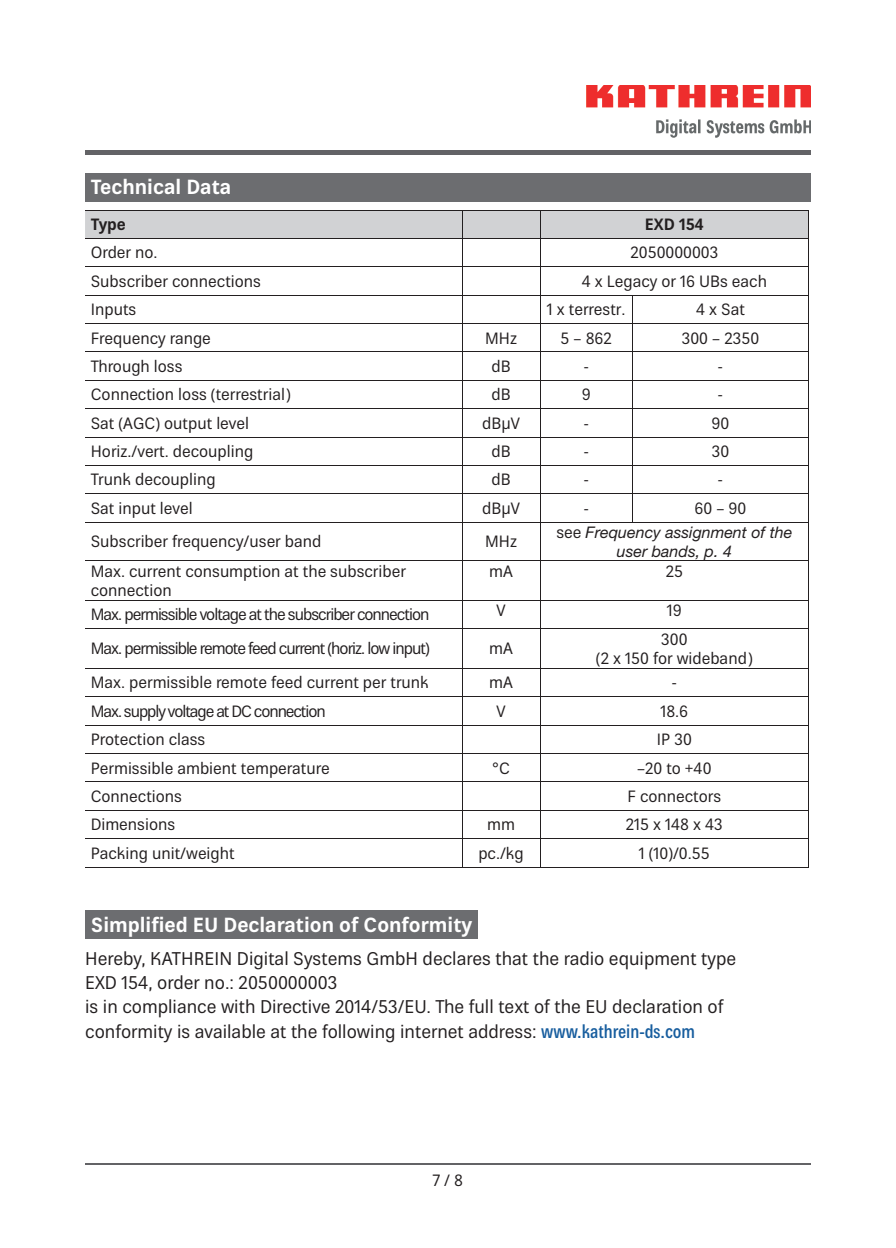
<style>
.page{position:relative;width:896px;height:1248px;background:#fff}
.page>*{position:absolute;margin:0;border:0;box-sizing:border-box;transform-origin:0 0}
.t1{font:700 20px "Kathrein 75";color:#fff}
.t2{font:18px/24px "Kathrein 55";color:#231f20}
.t3{font:16px/19.2px "Kathrein 55";color:#231f20}
.t4{font:16px "Kathrein 55";letter-spacing:-.06em;color:#231f20}
.t5{font:italic 16px/19.2px "Helvetica Neue LT Std";color:#231f20;text-align:center}
.t6{font:16px "Kathrein 55";letter-spacing:-.065em;color:#231f20}
.t7{font:700 16px "Kathrein 75";color:#231f20}
.s1{font-family:"Kathrein 55";font-style:normal}
.s2{font-family:"Kathrein 67";font-weight:500;font-stretch:condensed;color:#175d9e}
</style>
<div class="page">
<hr style="left:85px;top:1162px;width:726px;height:2px;background:#636366">
<hr style="left:85px;top:151px;width:725px;height:4px;background:#636366">
<img style="left:587px;top:85px;width:224px;height:52px">
<hr style="left:808px;top:522px;width:1px;height:38px;background:#231f20">
<hr style="left:808px;top:561px;width:1px;height:39px;background:#231f20">
<svg style="left:808px;top:601px;width:1px;height:27px"></svg>
<hr style="left:808px;top:629px;width:1px;height:39px;background:#231f20">
<svg style="left:808px;top:669px;width:1px;height:197px"></svg>
<hr style="left:85px;top:522px;width:377px;height:1px;background:#231f20">
<hr style="left:85px;top:560px;width:377px;height:1px;background:#231f20">
<hr style="left:85px;top:600px;width:377px;height:1px;background:#231f20">
<hr style="left:85px;top:628px;width:377px;height:1px;background:#231f20">
<hr style="left:85px;top:668px;width:377px;height:1px;background:#231f20">
<hr style="left:85px;top:696px;width:377px;height:1px;background:#231f20">
<hr style="left:85px;top:725px;width:377px;height:1px;background:#231f20">
<hr style="left:85px;top:753px;width:377px;height:1px;background:#231f20">
<hr style="left:85px;top:781px;width:377px;height:1px;background:#231f20">
<hr style="left:85px;top:810px;width:377px;height:1px;background:#231f20">
<hr style="left:85px;top:838px;width:377px;height:1px;background:#231f20">
<hr style="left:85px;top:866px;width:377px;height:1px;background:#231f20">
<hr style="left:462px;top:522px;width:78px;height:1px;background:#231f20">
<hr style="left:462px;top:522px;width:1px;height:38px;background:#231f20">
<hr style="left:462px;top:560px;width:78px;height:1px;background:#231f20">
<hr style="left:462px;top:561px;width:1px;height:39px;background:#231f20">
<hr style="left:462px;top:600px;width:78px;height:1px;background:#231f20">
<svg style="left:462px;top:601px;width:1px;height:27px"></svg>
<hr style="left:462px;top:628px;width:78px;height:1px;background:#231f20">
<hr style="left:462px;top:629px;width:1px;height:39px;background:#231f20">
<hr style="left:462px;top:668px;width:78px;height:1px;background:#231f20">
<hr style="left:462px;top:696px;width:78px;height:1px;background:#231f20">
<hr style="left:462px;top:725px;width:78px;height:1px;background:#231f20">
<hr style="left:462px;top:753px;width:78px;height:1px;background:#231f20">
<hr style="left:462px;top:781px;width:78px;height:1px;background:#231f20">
<hr style="left:462px;top:810px;width:78px;height:1px;background:#231f20">
<hr style="left:462px;top:838px;width:78px;height:1px;background:#231f20">
<svg style="left:462px;top:669px;width:1px;height:197px"></svg>
<hr style="left:462px;top:866px;width:78px;height:1px;background:#231f20">
<svg style="left:85px;top:210px;width:724px;height:312px"></svg>
<hr style="left:540px;top:522px;width:92px;height:1px;background:#231f20">
<hr style="left:540px;top:522px;width:1px;height:38px;background:#231f20">
<hr style="left:632px;top:522px;width:177px;height:1px;background:#231f20">
<hr style="left:540px;top:560px;width:92px;height:1px;background:#231f20">
<hr style="left:540px;top:561px;width:1px;height:39px;background:#231f20">
<hr style="left:632px;top:560px;width:177px;height:1px;background:#231f20">
<hr style="left:540px;top:600px;width:92px;height:1px;background:#231f20">
<svg style="left:540px;top:601px;width:1px;height:27px"></svg>
<hr style="left:632px;top:600px;width:177px;height:1px;background:#231f20">
<hr style="left:540px;top:628px;width:92px;height:1px;background:#231f20">
<hr style="left:540px;top:629px;width:1px;height:39px;background:#231f20">
<hr style="left:632px;top:628px;width:177px;height:1px;background:#231f20">
<hr style="left:540px;top:668px;width:92px;height:1px;background:#231f20">
<hr style="left:632px;top:668px;width:177px;height:1px;background:#231f20">
<hr style="left:540px;top:696px;width:92px;height:1px;background:#231f20">
<hr style="left:632px;top:696px;width:177px;height:1px;background:#231f20">
<hr style="left:540px;top:725px;width:92px;height:1px;background:#231f20">
<hr style="left:632px;top:725px;width:177px;height:1px;background:#231f20">
<hr style="left:540px;top:753px;width:92px;height:1px;background:#231f20">
<hr style="left:632px;top:753px;width:177px;height:1px;background:#231f20">
<hr style="left:540px;top:781px;width:92px;height:1px;background:#231f20">
<hr style="left:632px;top:781px;width:177px;height:1px;background:#231f20">
<hr style="left:540px;top:810px;width:92px;height:1px;background:#231f20">
<hr style="left:632px;top:810px;width:177px;height:1px;background:#231f20">
<hr style="left:540px;top:838px;width:92px;height:1px;background:#231f20">
<svg style="left:540px;top:669px;width:1px;height:197px"></svg>
<hr style="left:632px;top:838px;width:177px;height:1px;background:#231f20">
<hr style="left:540px;top:866px;width:92px;height:1px;background:#231f20">
<hr style="left:632px;top:866px;width:177px;height:1px;background:#231f20">
<div style="left:85px;top:173px;width:725px;height:28px;background:#6c6d70"></div>
<div style="left:85px;top:910px;width:393px;height:28px;background:#6c6d70"></div>
<p class="t1" style="left:91px;top:173px;width:142px">Technical Data</p>
<p class="t7" style="left:91px;top:213px;width:37px">Type</p>
<p class="t7" style="left:645px;top:213px;width:60px">EXD 154</p>
<p class="t3" style="left:91px;top:243px;width:68px">Order no.</p>
<p class="t3" style="left:630px;top:243px;width:89px">2050000003</p>
<p class="t3" style="left:91px;top:271px;width:172px">Subscriber connections</p>
<p class="t3" style="left:582px;top:271px;width:187px">4 x Legacy or 16 UBs each</p>
<p class="t3" style="left:91px;top:300px;width:47px">Inputs</p>
<p class="t3" style="left:547px;top:300px;width:80px">1 x terrestr.</p>
<p class="t3" style="left:696px;top:300px;width:50px">4 x Sat</p>
<p class="t3" style="left:91px;top:328px;width:122px">Frequency range</p>
<p class="t3" style="left:485px;top:328px;width:34px">MHz</p>
<p class="t3" style="left:560px;top:328px;width:53px">5 – 862</p>
<p class="t3" style="left:682px;top:328px;width:79px">300 – 2350</p>
<p class="t3" style="left:91px;top:356px;width:93px">Through loss</p>
<p class="t3" style="left:491px;top:356px;width:21px">dB</p>
<p class="t3" style="left:584px;top:356px;width:7px">-</p>
<p class="t3" style="left:718px;top:356px;width:7px">-</p>
<p class="t3" style="left:91px;top:385px;width:202px">Connection loss (terrestrial)</p>
<p class="t3" style="left:491px;top:385px;width:21px">dB</p>
<p class="t3" style="left:582px;top:385px;width:11px">9</p>
<p class="t3" style="left:718px;top:385px;width:7px">-</p>
<p class="t3" style="left:91px;top:413px;width:160px">Sat (AGC) output level</p>
<p class="t3" style="left:482px;top:413px;width:39px">dBµV</p>
<p class="t3" style="left:584px;top:413px;width:7px">-</p>
<p class="t3" style="left:711px;top:413px;width:19px">90</p>
<p class="t3" style="left:91px;top:442px;width:164px">Horiz./vert. decoupling</p>
<p class="t3" style="left:491px;top:442px;width:21px">dB</p>
<p class="t3" style="left:584px;top:442px;width:7px">-</p>
<p class="t3" style="left:712px;top:442px;width:19px">30</p>
<p class="t3" style="left:91px;top:470px;width:126px">Trunk decoupling</p>
<p class="t3" style="left:491px;top:470px;width:21px">dB</p>
<p class="t3" style="left:584px;top:470px;width:7px">-</p>
<p class="t3" style="left:718px;top:470px;width:7px">-</p>
<p class="t3" style="left:91px;top:498px;width:103px">Sat input level</p>
<p class="t3" style="left:482px;top:498px;width:39px">dBµV</p>
<p class="t3" style="left:584px;top:498px;width:7px">-</p>
<p class="t3" style="left:694px;top:498px;width:53px">60 – 90</p>
<p class="t3" style="left:91px;top:532px;width:232px">Subscriber frequency/user band</p>
<p class="t3" style="left:485px;top:532px;width:34px">MHz</p>
<p class="t5" style="left:556px;top:522px;width:237px"><span class="s1">see</span> Frequency assignment of the user bands, p. 4</p>
<p class="t3" style="left:91px;top:561px;width:317px">Max. current consumption at the subscriber connection</p>
<p class="t3" style="left:489px;top:561px;width:25px">mA</p>
<p class="t3" style="left:665px;top:561px;width:19px">25</p>
<p class="t4" style="left:91px;top:603px;width:340px">Max. permissible voltage at the subscriber connection</p>
<p class="t3" style="left:496px;top:601px;width:11px">V</p>
<p class="t3" style="left:667px;top:601px;width:16px">19</p>
<p class="t4" style="left:91px;top:637px;width:341px">Max. permissible remote feed current (horiz. low input)</p>
<p class="t3" style="left:489px;top:639px;width:25px">mA</p>
<p class="t3" style="left:596px;top:629px;width:158px;text-align:center">300<br>(2 x 150 for wideband)</p>
<p class="t3" style="left:91px;top:673px;width:340px">Max. permissible remote feed current per trunk</p>
<p class="t3" style="left:489px;top:673px;width:25px">mA</p>
<p class="t3" style="left:672px;top:673px;width:7px">-</p>
<p class="t6" style="left:91px;top:700px;width:237px">Max. supply voltage at DC connection</p>
<p class="t3" style="left:496px;top:701px;width:11px">V</p>
<p class="t3" style="left:660px;top:701px;width:29px">18.6</p>
<p class="t3" style="left:91px;top:730px;width:116px">Protection class</p>
<p class="t3" style="left:657px;top:730px;width:37px">IP 30</p>
<p class="t3" style="left:91px;top:758px;width:240px">Permissible ambient temperature</p>
<p class="t3" style="left:492px;top:758px;width:19px">°C</p>
<p class="t3" style="left:637px;top:758px;width:76px">–20 to +40</p>
<p class="t3" style="left:91px;top:786px;width:93px">Connections</p>
<p class="t3" style="left:627px;top:786px;width:95px">F connectors</p>
<p class="t3" style="left:91px;top:815px;width:86px">Dimensions</p>
<p class="t3" style="left:487px;top:815px;width:29px">mm</p>
<p class="t3" style="left:626px;top:815px;width:98px">215 x 148 x 43</p>
<p class="t3" style="left:91px;top:843px;width:146px">Packing unit/weight</p>
<p class="t3" style="left:478px;top:843px;width:47px">pc./kg</p>
<p class="t3" style="left:639px;top:843px;width:73px">1 (10)/0.55</p>
<p class="t1" style="left:91px;top:910px;width:383px">Simplified EU Declaration of Conformity</p>
<p class="t2" style="left:85px;top:947px;width:652px">Hereby, KATHREIN Digital Systems GmbH declares that the radio equipment type EXD 154, order no.: 2050000003<br>is in compliance with Directive 2014/53/EU. The full text of the EU declaration of conformity is available at the following internet address: <span class="s2">www.kathrein-ds.com</span></p>
<p class="t3" style="left:433px;top:1170px;width:32px">7 / 8</p>
</div>
